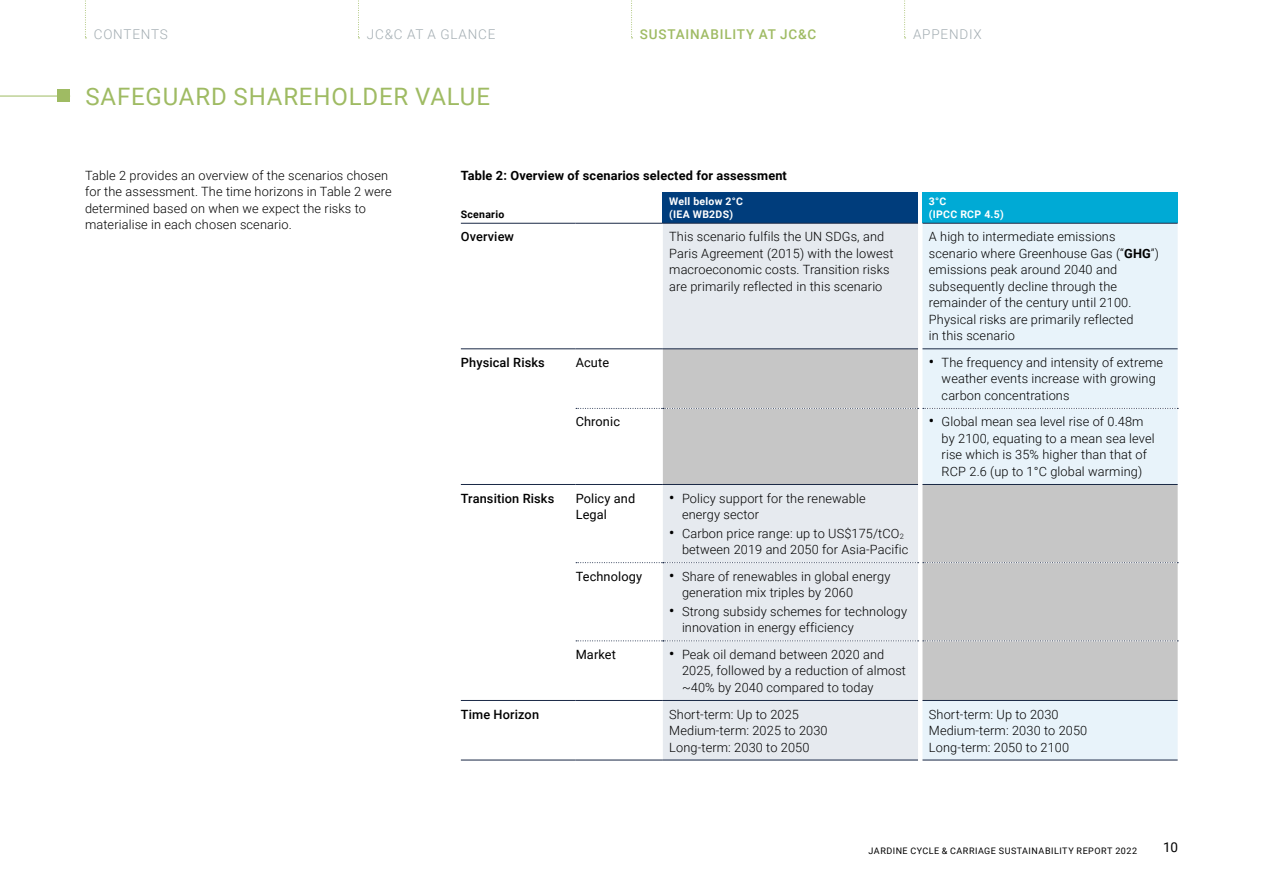
<style>
.page{position:relative;width:1263px;height:893px;background:#fff}
.page>*{position:absolute;margin:0;border:0;box-sizing:border-box;transform-origin:0 0}
.t1{font:24px "Roboto";letter-spacing:.035em;color:#9fbb63}
.t2{font:300 13.5px "Roboto";letter-spacing:.06em;color:#a3adb2}
.t3{font:500 13.5px "Roboto";letter-spacing:.06em;color:#9fbb63}
.t4{font:13.5px "Roboto";color:#000}
.t5{font:300 12.75px/16.5px "Roboto";letter-spacing:.01em;color:#000}
.t6{font:700 12.75px "Roboto";letter-spacing:.01em;color:#000}
.t7{font:500 12.75px "Roboto";letter-spacing:.01em;color:#000}
.t8{font:12.75px/16.5px "Roboto";letter-spacing:.01em;color:#000}
.t9{font:700 10.5px/12.8px "Roboto";letter-spacing:.025em;color:#fff}
.t10{font:700 10.5px "Roboto";letter-spacing:.025em;color:#000}
.t11{font:9px "Roboto";letter-spacing:.06em;color:#000}
.s1{font-weight:700}
.s2{font-weight:500;font-size:15px}
</style>
<div class="page">
<hr style="left:0;top:96px;width:70px;height:1px;background:#9fbb63">
<div style="left:57px;top:89px;width:13px;height:13px;background:#9fbb63"></div>
<div style="left:663px;top:192px;width:255px;height:31px;background:#003d7c"></div>
<div style="left:922px;top:192px;width:256px;height:31px;background:#00aad5"></div>
<div style="left:663px;top:224px;width:255px;height:536px;background:#e6eaef"></div>
<div style="left:922px;top:224px;width:256px;height:536px;background:#e8f3fa"></div>
<svg style="left:663px;top:350px;width:515px;height:350px"></svg>
<hr style="left:461px;top:223px;width:115px;height:1px;background:#192845">
<hr style="left:576px;top:223px;width:87px;height:1px;background:#192845">
<hr style="left:663px;top:223px;width:255px;height:1px;background:#192845">
<hr style="left:922px;top:223px;width:256px;height:1px;background:#192845">
<svg style="left:576px;top:408px;width:602px;height:1px"></svg>
<hr style="left:461px;top:349px;width:115px;height:1px;background:#192845">
<hr style="left:576px;top:349px;width:87px;height:1px;background:#192845">
<hr style="left:663px;top:349px;width:255px;height:1px;background:#192845">
<hr style="left:922px;top:349px;width:256px;height:1px;background:#192845">
<hr style="left:461px;top:484px;width:115px;height:1px;background:#192845">
<hr style="left:576px;top:484px;width:87px;height:1px;background:#192845">
<hr style="left:663px;top:484px;width:255px;height:1px;background:#192845">
<hr style="left:922px;top:484px;width:256px;height:1px;background:#192845">
<hr style="left:461px;top:700px;width:115px;height:1px;background:#192845">
<hr style="left:576px;top:700px;width:87px;height:1px;background:#192845">
<hr style="left:663px;top:700px;width:255px;height:1px;background:#192845">
<hr style="left:922px;top:700px;width:256px;height:1px;background:#192845">
<hr style="left:461px;top:760px;width:115px;height:1px;background:#192845">
<hr style="left:576px;top:760px;width:87px;height:1px;background:#192845">
<hr style="left:663px;top:760px;width:255px;height:1px;background:#192845">
<hr style="left:922px;top:760px;width:256px;height:1px;background:#192845">
<svg style="left:576px;top:562px;width:602px;height:1px"></svg>
<svg style="left:576px;top:640px;width:602px;height:1px"></svg>
<svg style="left:631px;top:0;width:2px;height:39px"></svg>
<svg style="left:904px;top:0;width:2px;height:39px"></svg>
<svg style="left:358px;top:0;width:1px;height:39px"></svg>
<svg style="left:85px;top:0;width:1px;height:39px"></svg>
<p class="t2" style="left:94px;top:25px;width:76px">CONTENTS</p>
<p class="t2" style="left:367px;top:25px;width:130px">JC&amp;C AT A GLANCE</p>
<p class="t3" style="left:640px;top:25px;width:178px">SUSTAINABILITY AT JC&amp;C</p>
<p class="t2" style="left:913px;top:25px;width:70px">APPENDIX</p>
<h1 class="t1" style="left:85px;top:79px;width:406px">SAFEGUARD SHAREHOLDER VALUE</h1>
<p class="t5" style="left:85px;top:166px;width:308px">Table 2 provides an overview of the scenarios chosen for the assessment. The time horizons in Table 2 were determined based on when we expect the risks to materialise in each chosen scenario.</p>
<p class="t6" style="left:461px;top:166px;width:328px">Table 2: Overview of scenarios selected for assessment</p>
<p class="t10" style="left:461px;top:207px;width:45px">Scenario</p>
<p class="t9" style="left:669px;top:195px;width:75px">Well below 2°C (IEA WB2DS)</p>
<p class="t9" style="left:929px;top:195px;width:77px">3°C<br>(IPCC RCP 4.5)</p>
<p class="t7" style="left:461px;top:228px;width:55px">Overview</p>
<p class="t5" style="left:669px;top:228px;width:226px">This scenario fulfils the UN SDGs, and Paris Agreement (2015) with the lowest macroeconomic costs. Transition risks are primarily reflected in this scenario</p>
<p class="t5" style="left:929px;top:228px;width:232px">A high to intermediate emissions scenario where Greenhouse Gas (“<span class="s1">GHG</span>”) emissions peak around 2040 and subsequently decline through the remainder of the century until 2100.<br>Physical risks are primarily reflected<br>in this scenario</p>
<p class="t7" style="left:461px;top:353px;width:85px">Physical Risks</p>
<p class="t8" style="left:576px;top:354px;width:35px">Acute</p>
<p class="t5" style="left:942px;top:354px;width:223px;text-indent:-13px"><span class="s2">•</span> The frequency and intensity of extreme weather events increase with growing carbon concentrations</p>
<p class="t8" style="left:576px;top:413px;width:46px">Chronic</p>
<p class="t5" style="left:942px;top:413px;width:214px;text-indent:-13px"><span class="s2">•</span> Global mean sea level rise of 0.48m by 2100, equating to a mean sea level rise which is 35% higher than that of RCP 2.6 (up to 1°C global warming)</p>
<p class="t7" style="left:461px;top:489px;width:95px">Transition Risks</p>
<p class="t8" style="left:576px;top:489px;width:61px">Policy and<br>Legal</p>
<p class="t5" style="left:682px;top:489px;width:185px;text-indent:-13px"><span class="s2">•</span> Policy support for the renewable energy sector</p>
<p class="t5" style="left:682px;top:524px;width:228px;text-indent:-13px"><span class="s2">•</span> Carbon price range: up to US$175/tCO<sub>2 </sub>between 2019 and 2050 for Asia-Pacific</p>
<p class="t8" style="left:576px;top:567px;width:68px">Technology</p>
<p class="t5" style="left:682px;top:567px;width:210px;text-indent:-13px"><span class="s2">•</span> Share of renewables in global energy generation mix triples by 2060</p>
<p class="t5" style="left:682px;top:603px;width:227px;text-indent:-13px"><span class="s2">•</span> Strong subsidy schemes for technology innovation in energy efficiency</p>
<p class="t8" style="left:576px;top:646px;width:42px">Market</p>
<p class="t5" style="left:682px;top:646px;width:226px;text-indent:-13px"><span class="s2">•</span> Peak oil demand between 2020 and<br>2025, followed by a reduction of almost ~40% by 2040 compared to today</p>
<p class="t7" style="left:461px;top:705px;width:80px">Time Horizon</p>
<p class="t5" style="left:669px;top:705px;width:160px">Short-term: Up to 2025<br>Medium-term: 2025 to 2030<br>Long-term: 2030 to 2050</p>
<p class="t5" style="left:929px;top:705px;width:160px">Short-term: Up to 2030<br>Medium-term: 2030 to 2050<br>Long-term: 2050 to 2100</p>
<p class="t11" style="left:868px;top:844px;width:270px">JARDINE CYCLE &amp; CARRIAGE SUSTAINABILITY REPORT 2022</p>
<p class="t4" style="left:1163px;top:838px;width:17px">10</p>
</div>
